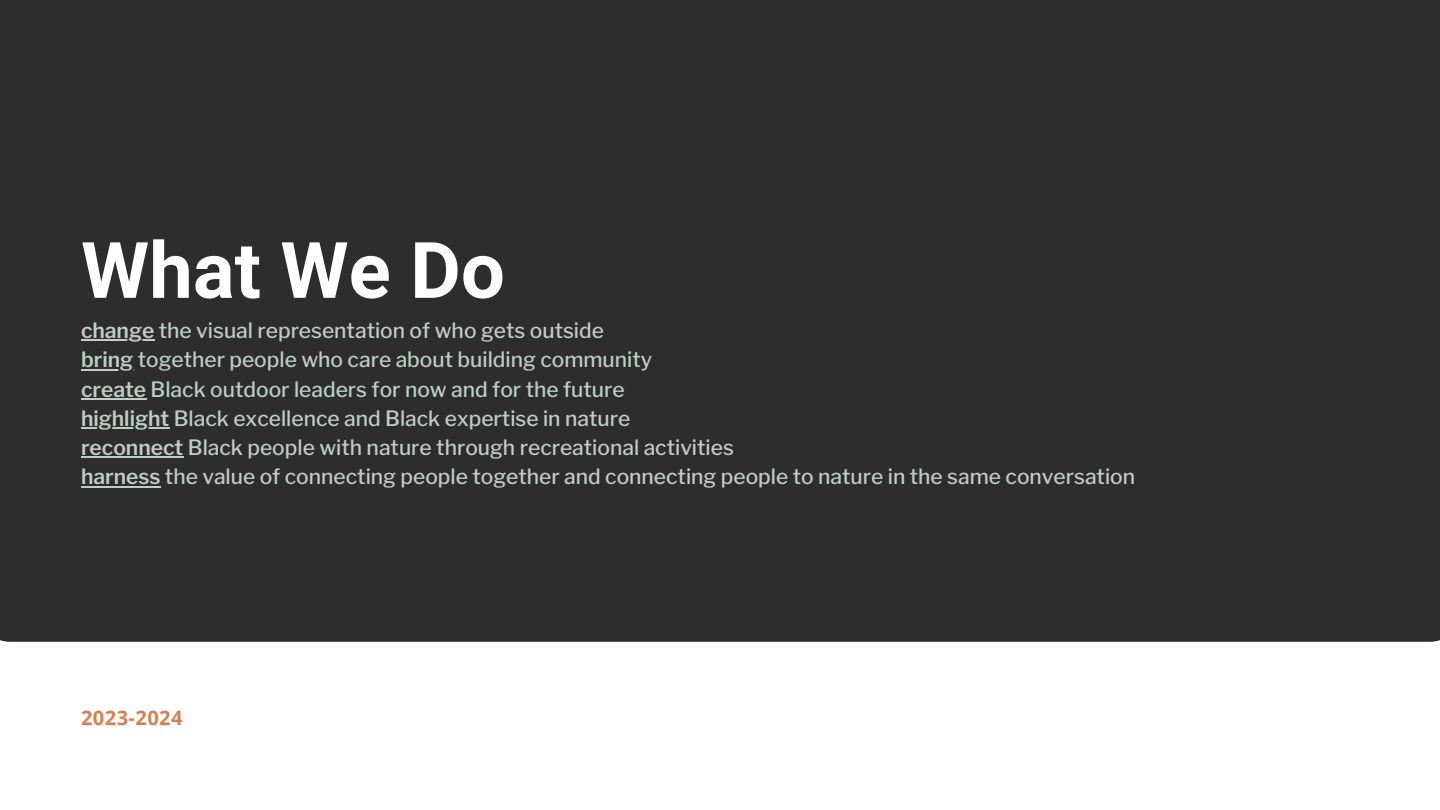
<style>
.page{position:relative;width:1440px;height:810px;background:#fff}
.page>*{position:absolute;margin:0;border:0;box-sizing:border-box;transform-origin:0 0}
.t1{font:700 78px "Roboto";color:#fff}
.t2{font:500 21px/29.2px "Libre Franklin";color:#c0cdc6}
.t3{font:700 20.1px "Open Sans";letter-spacing:.02em;color:#d58152}
.s1{font-weight:600}
</style>
<div class="page">
<div style="left:0;top:0;width:1440px;height:642px;background:#2d2d2d"></div>
<hr style="left:81px;top:340px;width:73px;height:1px;background:#c0cdc6">
<hr style="left:81px;top:369px;width:52px;height:1px;background:#c0cdc6">
<hr style="left:81px;top:398px;width:65px;height:2px;background:#c0cdc6">
<hr style="left:81px;top:427px;width:88px;height:2px;background:#c0cdc6">
<hr style="left:81px;top:457px;width:102px;height:1px;background:#c0cdc6">
<hr style="left:81px;top:486px;width:79px;height:1px;background:#c0cdc6">
<h1 class="t1" style="left:81px;top:226px;width:425px">What We Do</h1>
<p class="t2" style="left:81px;top:316px;width:1056px"><span class="s1">change</span> the visual representation of who gets outside<br><span class="s1">bring</span> together people who care about building community<br><span class="s1">create</span> Black outdoor leaders for now and for the future<br><span class="s1">highlight</span> Black excellence and Black expertise in nature<br><span class="s1">reconnect</span> Black people with nature through recreational activities<br><span class="s1">harness</span> the value of connecting people together and connecting people to nature in the same conversation</p>
<p class="t3" style="left:81px;top:703px;width:103px">2023-2024</p>
</div>
